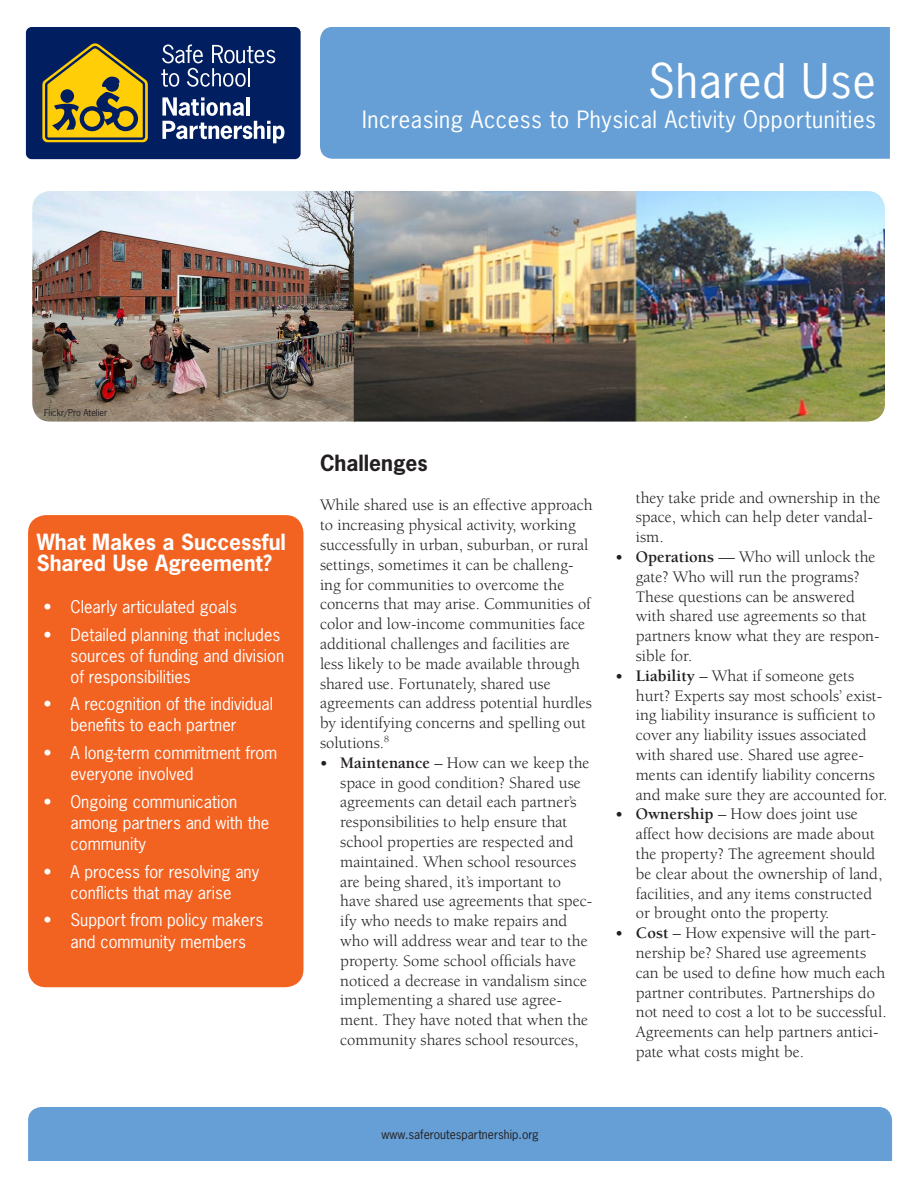
<style>
.page{position:relative;width:918px;height:1188px;background:#fff}
.page>*{position:absolute;margin:0;border:0;box-sizing:border-box;transform-origin:0 0}
.t1{font:45px "News Gothic";letter-spacing:.025em;color:#fff}
.t2{font:22.5px "News Gothic";letter-spacing:.025em;color:#fff}
.Sidebar{font:700 21px/21px "News Gothic";color:#fff}
.Heading{font:700 21px "News Gothic";color:#231f20}
.t3{font:16.5px/19.8px "Berkeley";color:#231f20}
.t4{font:16.5px/21px "News Gothic";color:#fff}
.t5{font:12px "News Gothic";color:#231f20}
.t6{font:9px "News Gothic";color:#231f20}
.s1{font-weight:700;font-size:15px}
.s2{font-weight:700}
</style>
<div class="page">
<div style="left:320px;top:27px;width:570px;height:132px;background:#669fd5"></div>
<div style="left:26px;top:27px;width:275px;height:132px;background:#001e60;border-radius:6px"></div>
<svg style="left:42px;top:43px;width:106px;height:99px"></svg>
<svg style="left:161px;top:45px;width:114px;height:42px"></svg>
<svg style="left:162px;top:97px;width:122px;height:46px"></svg>
<div style="left:28px;top:1107px;width:864px;height:54px;background:#669fd5"></div>
<div style="left:28px;top:515px;width:275px;height:472px;background:#f26221;border-radius:18px"></div>
<img style="left:32px;top:191px;width:853px;height:231px">
<p class="t1" style="left:648px;top:52px;width:229px">Shared Use</p>
<p class="t2" style="left:362px;top:105px;width:515px">Increasing Access to Physical Activity Opportunities</p>
<p class="t6" style="left:44px;top:406px;width:65px">Flickr/Pro Atelier</p>
<p class="Sidebar" style="left:37px;top:531px;width:251px">What Makes a Successful<br>Shared Use Agreement?</p>
<p class="t4" style="left:44px;top:596px;width:195px">• Clearly articulated goals</p>
<p class="t4" style="left:71px;top:623px;width:215px;text-indent:-27px">• Detailed planning that includes sources of funding and division of responsibilities</p>
<p class="t4" style="left:44px;top:693px;width:231px;text-align:center">• A recognition of the individual benefits to each partner</p>
<p class="t4" style="left:71px;top:742px;width:208px;text-indent:-27px">• A long-term commitment from everyone involved</p>
<p class="t4" style="left:71px;top:791px;width:200px;text-indent:-27px">• Ongoing communication among partners and with the community</p>
<p class="t4" style="left:44px;top:860px;width:217px;text-align:center">• A process for resolving any conflicts that may arise</p>
<p class="t4" style="left:44px;top:909px;width:221px;line-height:21.6px;text-align:center">• Support from policy makers and community members</p>
<p class="Heading" style="left:320px;top:449px;width:109px">Challenges</p>
<p class="t3" style="left:320px;top:496px;width:274px">While shared use is an effective approach to increasing physical activity, working successfully in urban, suburban, or rural settings, sometimes it can be challeng&shy;ing for communities to overcome the concerns that may arise. Communities of color and low-income communities face additional challenges and facilities are less likely to be made available through shared use. Fortunately, shared use agreements can address potential hurdles by identifying concerns and spelling out solutions.<sup>8</sup></p>
<p class="t3" style="left:340px;top:753px;width:254px;text-indent:-20px"><span class="s1">•</span> <span class="s2">Maintenance</span> – How can we keep the space in good condition? Shared use agreements can detail each partner’s responsibilities to help ensure that school properties are respected and maintained. When school resources are being shared, it’s important to have shared use agreements that spec&shy;ify who needs to make repairs and who will address wear and tear to the property. Some school officials have noticed a decrease in vandalism since implementing a shared use agree&shy;ment. They have noted that when the community shares school resources,</p>
<p class="t3" style="left:636px;top:488px;width:246px">they take pride and ownership in the space, which can help deter vandal&shy;ism.</p>
<p class="t3" style="left:636px;top:547px;width:245px;text-indent:-20px"><span class="s1">•</span> <span class="s2">Operations</span> — Who will unlock the gate? Who will run the programs?<br>These questions can be answered with shared use agreements so that partners know what they are respon&shy;sible for.</p>
<p class="t3" style="left:636px;top:666px;width:253px;text-indent:-20px"><span class="s1">•</span> <span class="s2">Liability</span> – What if someone gets hurt? Experts say most schools’ exist&shy;ing liability insurance is sufficient to cover any liability issues associated with shared use. Shared use agree&shy;ments can identify liability concerns and make sure they are accounted for.</p>
<p class="t3" style="left:636px;top:805px;width:248px;text-indent:-20px"><span class="s1">•</span> <span class="s2">Ownership</span> – How does joint use affect how decisions are made about the property? The agreement should be clear about the ownership of land, facilities, and any items constructed or brought onto the property.</p>
<p class="t3" style="left:636px;top:923px;width:252px;text-indent:-20px"><span class="s1">•</span> <span class="s2">Cost</span> – How expensive will the part&shy;nership be? Shared use agreements can be used to define how much each partner contributes. Partnerships do not need to cost a lot to be successful.<br>Agreements can help partners antici&shy;pate what costs might be.</p>
<p class="t5" style="left:381px;top:1127px;width:159px">www.saferoutespartnership.org</p>
</div>
